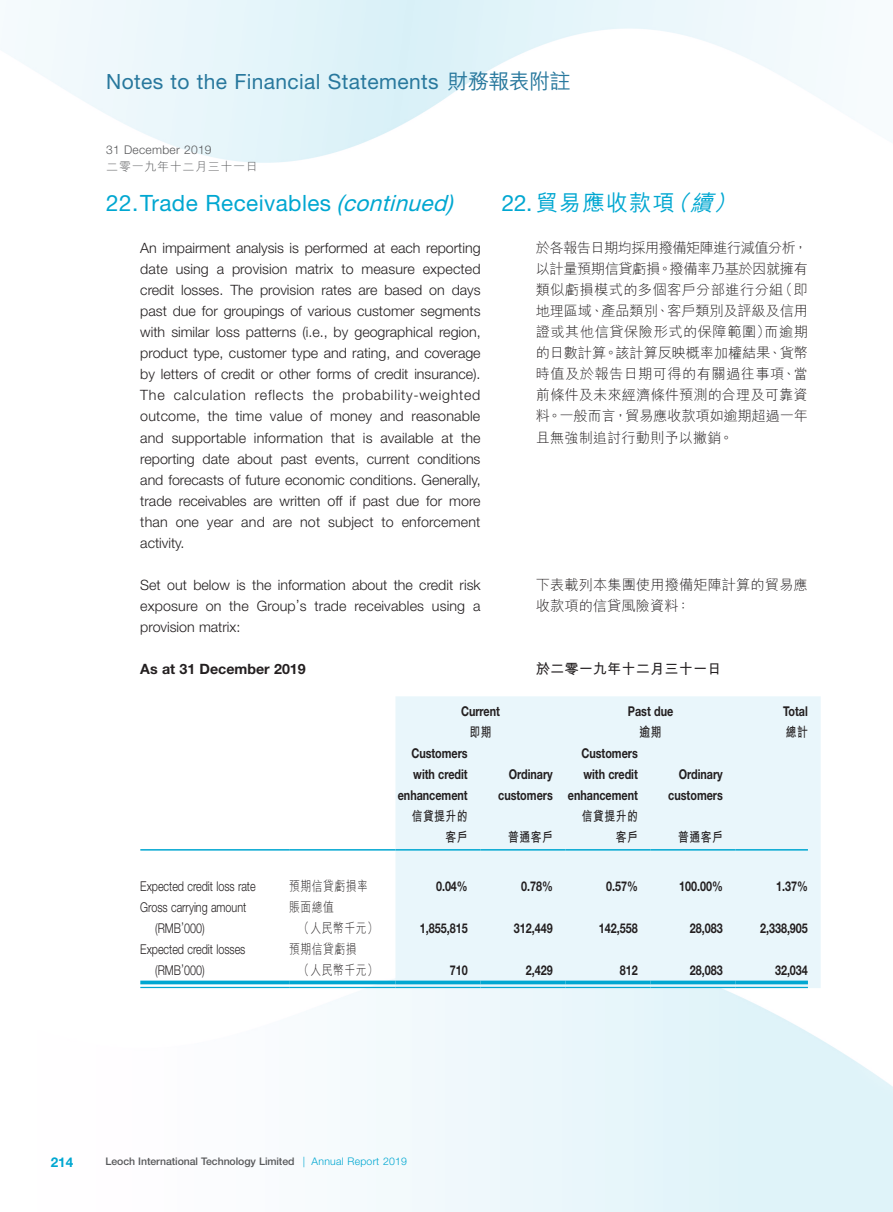
<style>
.page{position:relative;width:893px;height:1212px;background:#fff}
.page>*{position:absolute;margin:0;border:0;box-sizing:border-box;transform-origin:0 0}
.Heading_1{font:22.5px "Helvetica Neue LT Std";letter-spacing:.02em;color:#00a7d1}
.C_Heading_1{font:500 22.5px "M Hei HK";letter-spacing:.04em;color:#00a7d1}
.t1{font:21px "Helvetica Neue LT Std";letter-spacing:.02em;color:#28789d}
.Body_Text{font:300 14.25px/21px "Helvetica Neue LT Std";letter-spacing:.01em;color:#231f20;text-align:justify}
.C_Body_Text{font:300 14.25px/21px "M Hei HK";letter-spacing:.005em;color:#231f20;text-align:justify}
.Body_Text-2{font:700 14.25px "Helvetica Neue LT Std";color:#231f20}
.C_Body_Text-2{font:700 14.25px "M Hei HK";letter-spacing:.005em;color:#231f20}
.Body_Text-3{font:700 13.5px "Helvetica Neue LT Std";color:#231f20;scale:.8 1}
.Body_Text-4{font:300 13.5px/21px "Helvetica Neue LT Std";color:#231f20;scale:.8 1}
.Body_Text-5{font:300 13.5px/21px "M Hei HK";letter-spacing:.05em;color:#231f20;scale:.8 1}
.Body_Text-6{font:700 13.5px "M Hei HK";letter-spacing:.05em;color:#231f20;scale:.8 1}
.t2{font:700 13.5px "Helvetica Neue LT Std";color:#00a7d1}
.t3{font:300 12px "Helvetica Neue LT Std";letter-spacing:.025em;color:#57585a}
.t4{font:300 12px "M Hei HK";letter-spacing:.06em;color:#57585a}
.t5{font:500 10.5px "Helvetica Neue LT Std";letter-spacing:-.005em;color:#57585a}
.s1{font-family:"M Hei HK";font-weight:500}
.s2{font-family:"Helvetica Neue LT Std";font-weight:400}
.s3{font-style:italic}
.s4{font-weight:300;color:#00a7d1}
</style>
<div class="page">
<img style="left:0;top:0;width:893px;height:1212px">
<div style="left:395px;top:696px;width:426px;height:292px;background:#e9f6fb"></div>
<hr style="left:140px;top:849px;width:149px;height:1px;background:#00a7d1">
<hr style="left:289px;top:849px;width:106px;height:1px;background:#00a7d1">
<hr style="left:395px;top:849px;width:85px;height:1px;background:#00a7d1">
<hr style="left:480px;top:849px;width:86px;height:1px;background:#00a7d1">
<hr style="left:566px;top:849px;width:85px;height:1px;background:#00a7d1">
<hr style="left:651px;top:849px;width:85px;height:1px;background:#00a7d1">
<hr style="left:736px;top:849px;width:72px;height:1px;background:#00a7d1">
<svg style="left:140px;top:980px;width:149px;height:4px"></svg>
<hr style="left:140px;top:987px;width:149px;height:1px;background:#00a7d1">
<svg style="left:289px;top:980px;width:106px;height:4px"></svg>
<hr style="left:289px;top:987px;width:106px;height:1px;background:#00a7d1">
<svg style="left:395px;top:980px;width:85px;height:4px"></svg>
<hr style="left:395px;top:987px;width:85px;height:1px;background:#00a7d1">
<svg style="left:480px;top:980px;width:86px;height:4px"></svg>
<hr style="left:480px;top:987px;width:86px;height:1px;background:#00a7d1">
<svg style="left:566px;top:980px;width:85px;height:4px"></svg>
<hr style="left:566px;top:987px;width:85px;height:1px;background:#00a7d1">
<svg style="left:651px;top:980px;width:85px;height:4px"></svg>
<hr style="left:651px;top:987px;width:85px;height:1px;background:#00a7d1">
<svg style="left:736px;top:980px;width:72px;height:4px"></svg>
<hr style="left:736px;top:987px;width:72px;height:1px;background:#00a7d1">
<h2 class="t1" style="left:106px;top:69px;width:466px">Notes to the Financial Statements <span class="s1">財務報表附註</span></h2>
<p class="t3" style="left:106px;top:143px;width:107px">31 December 2019</p>
<p class="t4" style="left:106px;top:160px;width:153px">二零一九年十二月三十一日</p>
<p class="C_Heading_1" style="left:502px;top:187px;width:243px"><span class="s2">22.</span> 貿易應收款項<span class="s3">（續）</span></p>
<p class="C_Body_Text" style="left:536px;top:237px;width:274px">於各報告日期均採用撥備矩陣進行減值分析，以計量預期信貸虧損。撥備率乃基於因就擁有類似虧損模式的多個客戶分部進行分組（即地理區域、產品類別、客戶類別及評級及信用證或其他信貸保險形式的保障範圍）而逾期的日數計算。該計算反映概率加權結果、貨幣時值及於報告日期可得的有關過往事項、當前條件及未來經濟條件預測的合理及可靠資料。一般而言，貿易應收款項如逾期超過一年且無強制追討行動則予以撇銷。</p>
<p class="Heading_1" style="left:106px;top:190px;width:348px">22. Trade Receivables <span class="s3">(continued)</span></p>
<p class="Body_Text" style="left:140px;top:238px;width:342px">An impairment analysis is performed at each reporting date using a provision matrix to measure expected credit losses. The provision rates are based on days past due for groupings of various customer segments with similar loss patterns (i.e., by geographical region, product type, customer type and rating, and coverage by letters of credit or other forms of credit insurance).<br>The calculation reflects the probability-weighted outcome, the time value of money and reasonable and supportable information that is available at the reporting date about past events, current conditions and forecasts of future economic conditions. Generally, trade receivables are written off if past due for more than one year and are not subject to enforcement activity.</p>
<p class="Body_Text" style="left:140px;top:574px;width:342px">Set out below is the information about the credit risk exposure on the Group’s trade receivables using a provision matrix:</p>
<p class="Body_Text-2" style="left:140px;top:660px;width:167px">As at 31 December 2019</p>
<p class="Body_Text-3" style="left:461px;top:702px;width:50px">Current</p>
<p class="Body_Text-3" style="left:628px;top:702px;width:58px">Past due</p>
<p class="Body_Text-3" style="left:783px;top:702px;width:32px">Total</p>
<p class="Body_Text-6" style="left:469px;top:722px;width:29px">即期</p>
<p class="Body_Text-6" style="left:639px;top:722px;width:29px">逾期</p>
<p class="Body_Text-6" style="left:786px;top:722px;width:29px">總計</p>
<p class="Body_Text-3" style="left:411px;top:744px;width:72px">Customers</p>
<p class="Body_Text-3" style="left:413px;top:765px;width:70px">with credit</p>
<p class="Body_Text-3" style="left:398px;top:786px;width:89px">enhancement</p>
<p class="C_Body_Text" style="left:536px;top:573px;width:274px">下表載列本集團使用撥備矩陣計算的貿易應收款項的信貸風險資料：</p>
<p class="C_Body_Text-2" style="left:536px;top:658px;width:187px">於二零一九年十二月三十一日</p>
<p class="Body_Text-3" style="left:581px;top:744px;width:72px">Customers</p>
<p class="Body_Text-3" style="left:583px;top:765px;width:70px">with credit</p>
<p class="Body_Text-3" style="left:568px;top:786px;width:89px">enhancement</p>
<p class="Body_Text-3" style="left:509px;top:765px;width:57px">Ordinary</p>
<p class="Body_Text-3" style="left:498px;top:786px;width:70px">customers</p>
<p class="Body_Text-3" style="left:679px;top:765px;width:57px">Ordinary</p>
<p class="Body_Text-3" style="left:668px;top:786px;width:70px">customers</p>
<p class="Body_Text-6" style="left:412px;top:806px;width:72px">信貸提升的</p>
<p class="Body_Text-6" style="left:446px;top:827px;width:29px">客戶</p>
<p class="Body_Text-6" style="left:508px;top:827px;width:57px">普通客戶</p>
<p class="Body_Text-6" style="left:582px;top:806px;width:72px">信貸提升的</p>
<p class="Body_Text-6" style="left:616px;top:827px;width:29px">客戶</p>
<p class="Body_Text-6" style="left:678px;top:827px;width:57px">普通客戶</p>
<p class="Body_Text-4" style="left:140px;top:875px;width:146px">Expected credit loss rate</p>
<p class="Body_Text-5" style="left:289px;top:875px;width:100px">預期信貸虧損率</p>
<p class="Body_Text-3" style="left:436px;top:878px;width:41px">0.04%</p>
<p class="Body_Text-3" style="left:521px;top:878px;width:41px">0.78%</p>
<p class="Body_Text-3" style="left:606px;top:878px;width:41px">0.57%</p>
<p class="Body_Text-3" style="left:679px;top:878px;width:56px">100.00%</p>
<p class="Body_Text-3" style="left:776px;top:878px;width:41px">1.37%</p>
<p class="Body_Text-4" style="left:155px;top:896px;width:115px;text-indent:-15px">Gross carrying amount (RMB’000)</p>
<p class="Body_Text-5" style="left:299px;top:896px;width:101px;text-indent:-9px">賬面總值<br>（人民幣千元）</p>
<p class="Body_Text-3" style="left:420px;top:920px;width:61px">1,855,815</p>
<p class="Body_Text-3" style="left:514px;top:920px;width:50px">312,449</p>
<p class="Body_Text-3" style="left:599px;top:920px;width:50px">142,558</p>
<p class="Body_Text-3" style="left:690px;top:920px;width:43px">28,083</p>
<p class="Body_Text-3" style="left:760px;top:920px;width:61px">2,338,905</p>
<p class="Body_Text-4" style="left:155px;top:938px;width:114px;text-indent:-15px">Expected credit losses (RMB’000)</p>
<p class="Body_Text-5" style="left:299px;top:938px;width:101px;text-indent:-9px">預期信貸虧損<br>（人民幣千元）</p>
<p class="Body_Text-3" style="left:450px;top:962px;width:24px">710</p>
<p class="Body_Text-3" style="left:526px;top:962px;width:35px">2,429</p>
<p class="Body_Text-3" style="left:620px;top:962px;width:24px">812</p>
<p class="Body_Text-3" style="left:690px;top:962px;width:43px">28,083</p>
<p class="Body_Text-3" style="left:775px;top:962px;width:43px">32,034</p>
<p class="t2" style="left:51px;top:1154px;width:24px">214</p>
<p class="t5" style="left:106px;top:1155px;width:303px">Leoch International Technology Limited <span class="s4">| Annual Report 2019</span></p>
</div>
